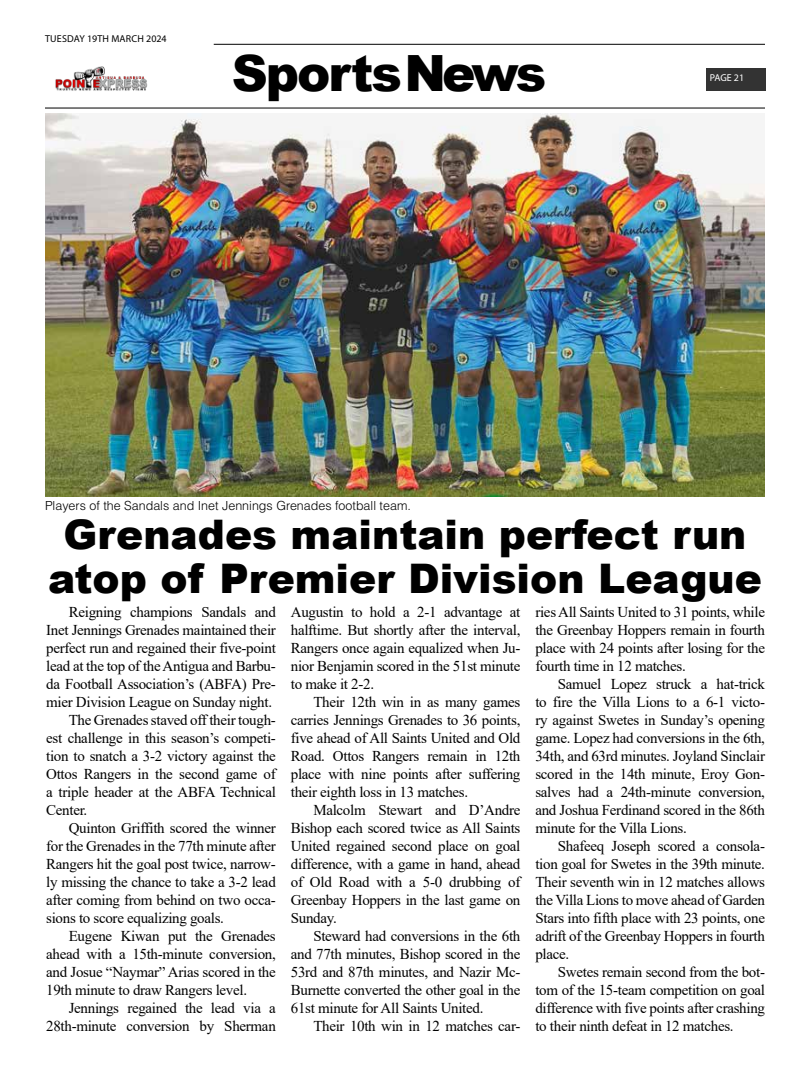
<style>
.page{position:relative;width:810px;height:1080px;background:#fff}
.page>*{position:absolute;margin:0;border:0;box-sizing:border-box;transform-origin:0 0}
.t1{font:900 50px "Arial";letter-spacing:-.04em;color:#000}
.t2{font:900 40.75px/43.8px "Arial";color:#000;text-align:center}
.t3{font:15px/18px "Times New Roman";letter-spacing:-.02em;color:#000;text-align:justify}
.t4{font:300 12.5px "Helvetica LT Std";color:#000}
.t5{font:10px "Myriad Pro";letter-spacing:.015em;color:#000}
.t6{font:10px "Myriad Pro";letter-spacing:-.005em;color:#fff}
</style>
<div class="page">
<hr style="left:45px;top:107px;width:720px;height:2px;background:#333">
<hr style="left:214px;top:44px;width:551px;height:1px;background:#333">
<div style="left:706px;top:68px;width:60px;height:23px;background:#333"></div>
<img style="left:55px;top:66px;width:93px;height:25px">
<img style="left:45px;top:114px;width:720px;height:383px">
<p class="t5" style="left:45px;top:33px;width:123px">TUESDAY 19TH MARCH 2024</p>
<h1 class="t1" style="left:232px;top:37px;width:316px">SportsNews</h1>
<p class="t6" style="left:710px;top:72px;width:36px">PAGE 21</p>
<p class="t4" style="left:45px;top:498px;width:367px">Players of the Sandals and Inet Jennings Grenades football team.</p>
<h2 class="t2" style="left:48px;top:511px;width:715px">Grenades maintain perfect run atop of Premier Division League</h2>
<p class="t3" style="left:69px;top:602px;width:209px">Reigning champions Sandals and</p>
<p class="t3" style="left:46px;top:620px;width:231px">Inet Jennings Grenades maintained their</p>
<p class="t3" style="left:46px;top:638px;width:231px">perfect run and regained their five-point</p>
<p class="t3" style="left:46px;top:656px;width:231px">lead at the top of the Antigua and Barbu-</p>
<p class="t3" style="left:46px;top:674px;width:231px">da Football Association’s (ABFA) Pre-</p>
<p class="t3" style="left:46px;top:692px;width:227px">mier Division League on Sunday night.</p>
<p class="t3" style="left:69px;top:710px;width:209px">The Grenades staved off their tough-</p>
<p class="t3" style="left:46px;top:728px;width:231px">est challenge in this season’s competi-</p>
<p class="t3" style="left:46px;top:746px;width:231px">tion to snatch a 3-2 victory against the</p>
<p class="t3" style="left:46px;top:764px;width:231px">Ottos Rangers in the second game of</p>
<p class="t3" style="left:46px;top:782px;width:231px">a triple header at the ABFA Technical</p>
<p class="t3" style="left:46px;top:800px;width:43px">Center.</p>
<p class="t3" style="left:69px;top:818px;width:209px">Quinton Griffith scored the winner</p>
<p class="t3" style="left:46px;top:836px;width:231px">for the Grenades in the 77th minute after</p>
<p class="t3" style="left:46px;top:854px;width:231px">Rangers hit the goal post twice, narrow-</p>
<p class="t3" style="left:46px;top:872px;width:231px">ly missing the chance to take a 3-2 lead</p>
<p class="t3" style="left:46px;top:890px;width:231px">after coming from behind on two occa-</p>
<p class="t3" style="left:46px;top:908px;width:179px">sions to score equalizing goals.</p>
<p class="t3" style="left:69px;top:926px;width:209px">Eugene Kiwan put the Grenades</p>
<p class="t3" style="left:46px;top:944px;width:231px">ahead with a 15th-minute conversion,</p>
<p class="t3" style="left:46px;top:962px;width:231px">and Josue “Naymar” Arias scored in the</p>
<p class="t3" style="left:46px;top:980px;width:202px">19th minute to draw Rangers level.</p>
<p class="t3" style="left:69px;top:998px;width:209px">Jennings regained the lead via a</p>
<p class="t3" style="left:46px;top:1016px;width:231px">28th-minute conversion by Sherman</p>
<p class="t3" style="left:291px;top:602px;width:231px">Augustin to hold a 2-1 advantage at halftime. But shortly after the interval, Rangers once again equalized when Ju&shy;nior Benjamin scored in the 51st minute to make it 2-2.</p>
<p class="t3" style="left:291px;top:692px;width:231px;text-indent:22px">Their 12th win in as many games carries Jennings Grenades to 36 points, five ahead of All Saints United and Old Road. Ottos Rangers remain in 12th place with nine points after suffering their eighth loss in 13 matches.</p>
<p class="t3" style="left:291px;top:800px;width:231px;text-indent:22px">Malcolm Stewart and D’Andre Bishop each scored twice as All Saints United regained second place on goal difference, with a game in hand, ahead of Old Road with a 5-0 drubbing of Greenbay Hoppers in the last game on Sunday.</p>
<p class="t3" style="left:291px;top:926px;width:231px;text-indent:22px">Steward had conversions in the 6th and 77th minutes, Bishop scored in the 53rd and 87th minutes, and Nazir Mc-Burnette converted the other goal in the 61st minute for All Saints United.</p>
<p class="t3" style="left:313px;top:1016px;width:209px">Their 10th win in 12 matches car-</p>
<p class="t3" style="left:535px;top:602px;width:231px">ries All Saints United to 31 points, while the Greenbay Hoppers remain in fourth place with 24 points after losing for the fourth time in 12 matches.</p>
<p class="t3" style="left:535px;top:674px;width:231px;text-indent:22px">Samuel Lopez struck a hat-trick to fire the Villa Lions to a 6-1 victo&shy;ry against Swetes in Sunday’s opening game. Lopez had conversions in the 6th, 34th, and 63rd minutes. Joyland Sinclair scored in the 14th minute, Eroy Gon&shy;salves had a 24th-minute conversion, and Joshua Ferdinand scored in the 86th minute for the Villa Lions.</p>
<p class="t3" style="left:535px;top:836px;width:231px;text-indent:22px">Shafeeq Joseph scored a consola&shy;tion goal for Swetes in the 39th minute.<br>Their seventh win in 12 matches allows the Villa Lions to move ahead of Garden Stars into fifth place with 23 points, one adrift of the Greenbay Hoppers in fourth place.</p>
<p class="t3" style="left:535px;top:962px;width:231px;text-indent:22px">Swetes remain second from the bot&shy;tom of the 15-team competition on goal difference with five points after crashing to their ninth defeat in 12 matches.</p>
</div>
